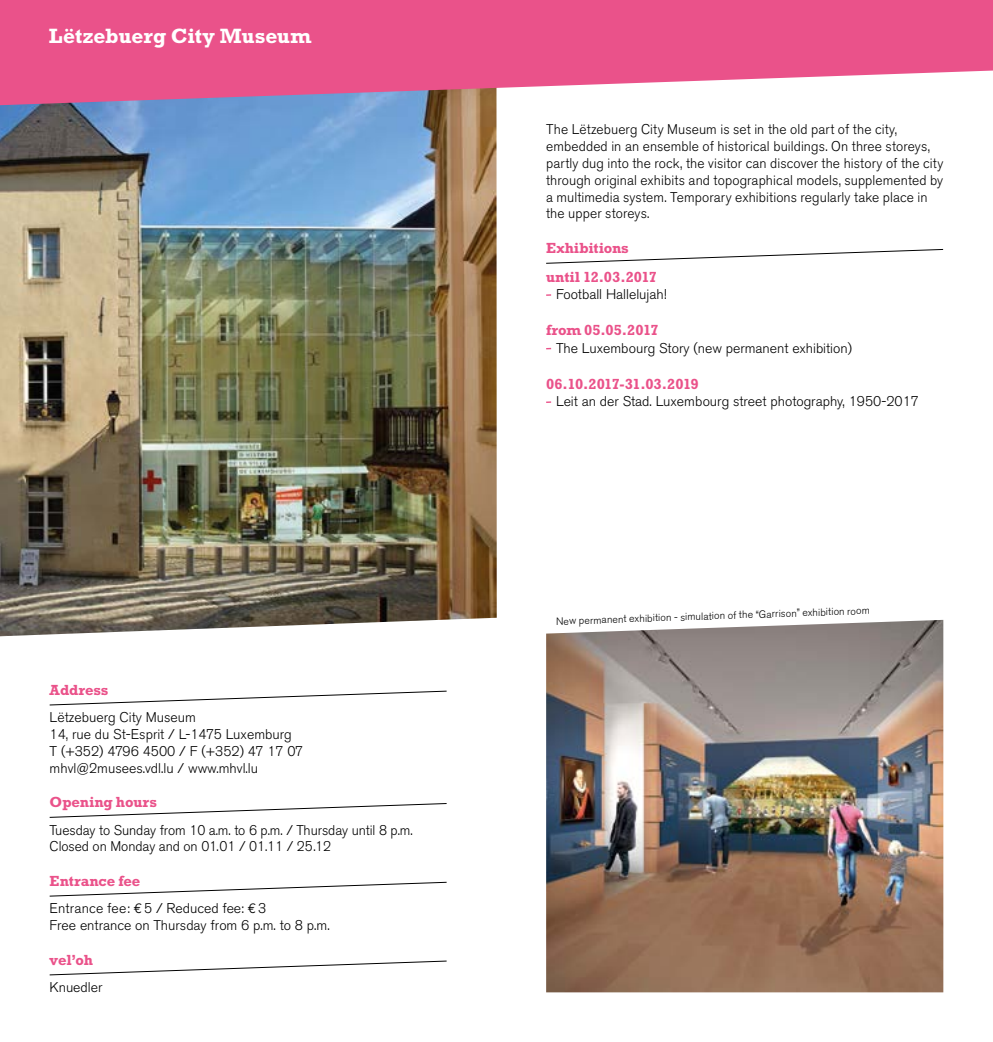
<style>
.page{position:relative;width:993px;height:1042px;background:#fff}
.page>*{position:absolute;margin:0;border:0;box-sizing:border-box;transform-origin:0 0}
.t1{font:700 21px "Rockwell Std";letter-spacing:-.005em;color:#fff}
.t2{font:700 14.88px/28.3px "Rockwell Std";letter-spacing:-.01em;color:#ea528a}
.t3{font:700 14.88px "Rockwell Std";letter-spacing:-.04em;color:#ea528a}
.t4{font:300 14px/16.8px "Akzidenz Grotesk BE";color:#000}
.t5{font:300 10.5px "Akzidenz Grotesk BE";color:#000}
.s1{font-family:"Euro Mono Std";font-weight:400}
</style>
<div class="page">
<img style="left:0;top:106px;width:496px;height:530px">
<svg style="left:0;top:0;width:992px;height:106px;fill:#ea528a"></svg>
<svg style="left:546px;top:249px;width:397px;height:15px"></svg>
<svg style="left:49px;top:690px;width:398px;height:16px"></svg>
<svg style="left:49px;top:803px;width:398px;height:15px"></svg>
<svg style="left:49px;top:881px;width:398px;height:16px"></svg>
<svg style="left:49px;top:960px;width:398px;height:15px"></svg>
<img style="left:546px;top:620px;width:397px;height:372px">
<h1 class="t1" style="left:49px;top:24px;width:264px">Lëtzebuerg City Museum</h1>
<p class="t2" style="left:50px;top:675px;width:60px">Address</p>
<p class="t4" style="left:50px;top:709px;width:255px">Lëtzebuerg City Museum<br>14, rue du St-Esprit / L-1475 Luxemburg<br>T (+352) 4796 4500 / F (+352) 47 17 07 mhvl@2musees.vdl.lu / www.mhvl.lu</p>
<p class="t2" style="left:50px;top:788px;width:109px">Opening hours</p>
<p class="t4" style="left:50px;top:821px;width:364px">Tuesday to Sunday from 10 a.m. to 6 p.m. / Thursday until 8 p.m.<br>Closed on Monday and on 01.01 / 01.11 / 25.12</p>
<p class="t2" style="left:50px;top:866px;width:92px">Entrance fee</p>
<p class="t4" style="left:50px;top:900px;width:281px">Entrance fee: <span class="s1">€</span> 5 / Reduced fee: <span class="s1">€</span> 3<br>Free entrance on Thursday from 6 p.m. to 8 p.m.</p>
<p class="t2" style="left:50px;top:945px;width:45px">vel’oh</p>
<p class="t4" style="left:50px;top:979px;width:54px">Knuedler</p>
<p class="t4" style="left:546px;top:121px;width:398px">The Lëtzebuerg City Museum is set in the old part of the city, embedded in an ensemble of historical buildings. On three storeys, partly dug into the rock, the visitor can discover the history of the city through original exhibits and topographical models, supplemented by a multimedia system. Temporary exhibitions regularly take place in the upper storeys.</p>
<p class="t2" style="left:546px;top:234px;width:112px">Exhibitions until 12.03.2017</p>
<p class="t4" style="left:556px;top:286px;width:112px">Football Hallelujah!</p>
<p class="t2" style="left:546px;top:316px;width:114px">from 05.05.2017</p>
<p class="t4" style="left:556px;top:340px;width:297px">The Luxembourg Story (new permanent exhibition)</p>
<p class="t3" style="left:546px;top:375px;width:154px">06.10.2017-31.03.2019</p>
<p class="t4" style="left:556px;top:393px;width:364px">Leit an der Stad. Luxembourg street photography, 1950-2017</p>
<p class="t5" style="left:555px;top:615px;width:315px;rotate:-2deg">New permanent exhibition - simulation of the “Garrison” exhibition room</p>
</div>
